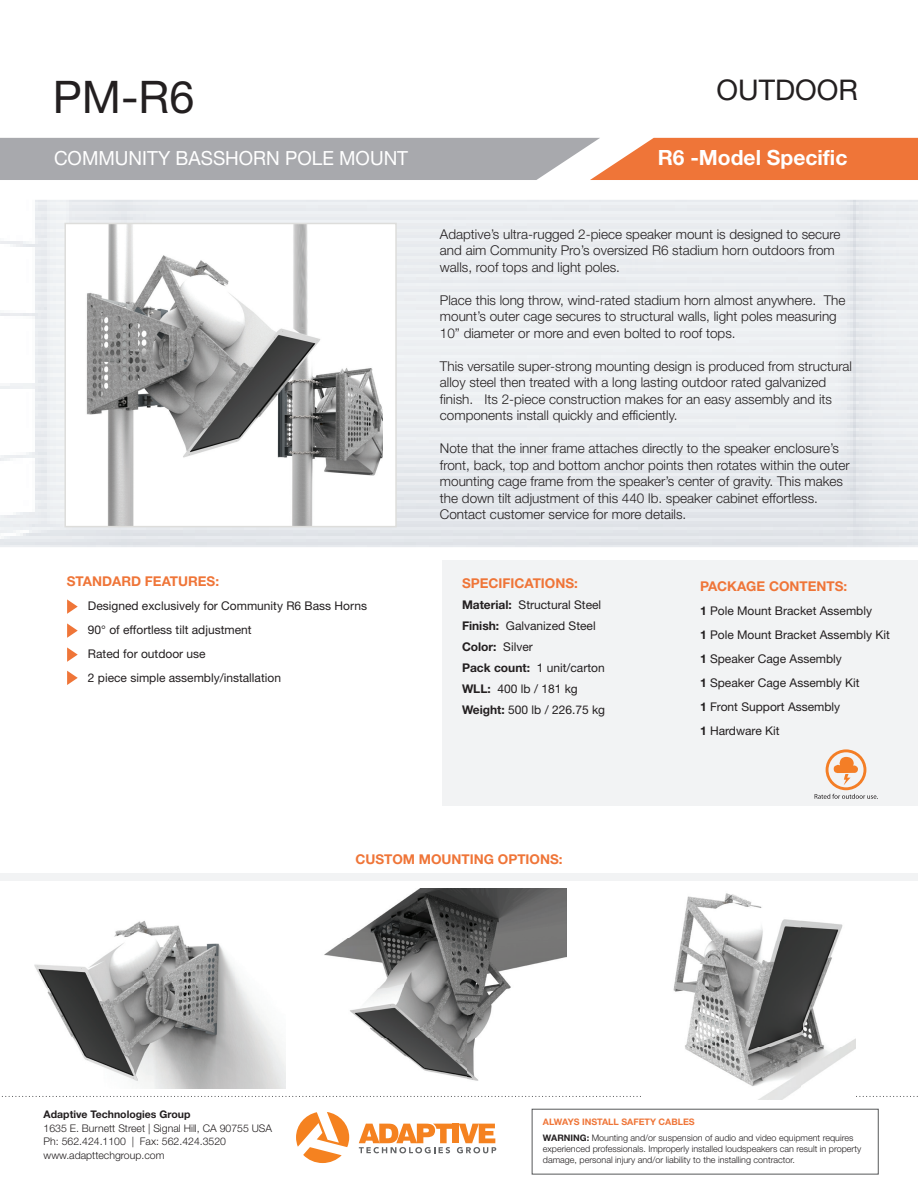
<style>
.page{position:relative;width:918px;height:1188px;background:#fff}
.page>*{position:absolute;margin:0;border:0;box-sizing:border-box;transform-origin:0 0}
.t1{font:45px "Helvetica Neue";color:#231f20}
.t2{font:28.5px "Helvetica Neue";color:#231f20}
.t3{font:700 21px "Helvetica Neue";color:#fff}
.t4{font:19.5px "Helvetica Neue";color:#fff}
.t5{font:300 13.5px/16.5px "Helvetica Neue";color:#231f20}
.t6{font:700 13.5px "Helvetica Neue";color:#ef7538}
.t7{font:12px/24px "Helvetica Neue";color:#231f20}
.t8{font:300 10.5px/13.5px "Helvetica Neue";color:#231f20}
.t9{font:700 10.5px "Helvetica Neue";color:#231f20}
.t10{font:300 9px/15.9px "Helvetica Neue";color:#231f20}
.s1{font-weight:700}
.s2{font-weight:700;color:#ef7538}
</style>
<div class="page">
<div style="left:532px;top:1109px;width:347px;height:65px;border:1px solid #57585a"></div>
<svg style="left:296px;top:1112px;width:53px;height:51px"></svg>
<svg style="left:359px;top:1124px;width:137px;height:29px"></svg>
<img style="left:86px;top:226px;width:296px;height:298px">
<div style="left:64px;top:223px;width:333px;height:304px;border:2px solid #dddddb"></div>
<div style="left:442px;top:560px;width:476px;height:246px;background:#f2f3f4"></div>
<svg style="left:1px;top:1096px;width:917px;height:1px"></svg>
<svg style="left:0;top:138px;width:918px;height:42px;background:#c39d8c"></svg>
<div style="left:826px;top:749px;width:40px;height:41px;border:3px solid #f47e26;border-radius:50%"></div>
<svg style="left:833px;top:757px;width:26px;height:28px"></svg>
<svg style="left:815px;top:794px;width:63px;height:5px"></svg>
<div style="left:0;top:874px;width:918px;height:7px;background:#f2f3f4"></div>
<svg style="left:67px;top:599px;width:11px;height:15px"></svg>
<svg style="left:67px;top:623px;width:11px;height:15px"></svg>
<svg style="left:67px;top:647px;width:11px;height:15px"></svg>
<svg style="left:67px;top:671px;width:11px;height:14px"></svg>
<img style="left:34px;top:921px;width:251px;height:167px">
<img style="left:324px;top:889px;width:243px;height:192px">
<img style="left:642px;top:893px;width:213px;height:207px">
<h1 class="t1" style="left:53px;top:70px;width:143px">PM-R6</h1>
<h2 class="t2" style="left:716px;top:73px;width:143px">OUTDOOR</h2>
<h3 class="t4" style="left:54px;top:147px;width:356px">COMMUNITY BASSHORN POLE MOUNT</h3>
<h3 class="t3" style="left:658px;top:145px;width:191px">R6 -Model Specific</h3>
<p class="t6" style="left:67px;top:573px;width:154px">STANDARD FEATURES:</p>
<p class="t7" style="left:88px;top:594px;width:281px">Designed exclusively for Community R6 Bass Horns 90° of effortless tilt adjustment<br>Rated for outdoor use<br>2 piece simple assembly/installation</p>
<p class="t5" style="left:440px;top:225px;width:402px">Adaptive’s ultra-rugged 2-piece speaker mount is designed to secure and aim Community Pro’s oversized R6 stadium horn outdoors from walls, roof tops and light poles.</p>
<p class="t5" style="left:440px;top:291px;width:407px">Place this long throw, wind-rated stadium horn almost anywhere. The mount’s outer cage secures to structural walls, light poles measuring<br>10” diameter or more and even bolted to roof tops.</p>
<p class="t5" style="left:440px;top:357px;width:414px">This versatile super-strong mounting design is produced from structural alloy steel then treated with a long lasting outdoor rated galvanized finish. Its 2-piece construction makes for an easy assembly and its components install quickly and efficiently.</p>
<p class="t5" style="left:440px;top:440px;width:411px">Note that the inner frame attaches directly to the speaker enclosure’s front, back, top and bottom anchor points then rotates within the outer mounting cage frame from the speaker’s center of gravity. This makes the down tilt adjustment of this 440 lb. speaker cabinet effortless.<br>Contact customer service for more details.</p>
<p class="t6" style="left:462px;top:574px;width:117px">SPECIFICATIONS:</p>
<p class="t7" style="left:462px;top:594px;width:145px;line-height:21px"><span class="s1">Material:</span> Structural Steel<br><span class="s1">Finish:</span> Galvanized Steel<br><span class="s1">Color:</span> Silver<br><span class="s1">Pack count:</span> 1 unit/carton<br><span class="s1">WLL:</span> 400 lb / 181 kg<br><span class="s1">Weight:</span> 500 lb / 226.75 kg</p>
<p class="t6" style="left:700px;top:578px;width:149px">PACKAGE CONTENTS:</p>
<p class="t7" style="left:700px;top:599px;width:191px"><span class="s1">1</span> Pole Mount Bracket Assembly<br><span class="s1">1</span> Pole Mount Bracket Assembly Kit<br><span class="s1">1</span> Speaker Cage Assembly<br><span class="s1">1</span> Speaker Cage Assembly Kit<br><span class="s1">1</span> Front Support Assembly<br><span class="s1">1</span> Hardware Kit</p>
<p class="t6" style="left:355px;top:851px;width:209px">CUSTOM MOUNTING OPTIONS:</p>
<p class="t9" style="left:44px;top:1108px;width:148px">Adaptive Technologies Group</p>
<p class="t8" style="left:44px;top:1121px;width:230px">1635 E. Burnett Street | Signal Hill, CA 90755 USA<br>Ph: 562.424.1100 | Fax: 562.424.3520 www.adapttechgroup.com</p>
<p class="t10" style="left:543px;top:1114px;width:312px"><span class="s2">ALWAYS INSTALL SAFETY CABLES<br></span><span class="s1">WARNING:</span> Mounting and/or suspension of audio and video equipment requires</p>
<p class="t10" style="left:543px;top:1143px;width:320px;line-height:10.9px">experienced professionals. Improperly installed loudspeakers can result in property damage, personal injury and/or liability to the installing contractor.</p>
</div>
